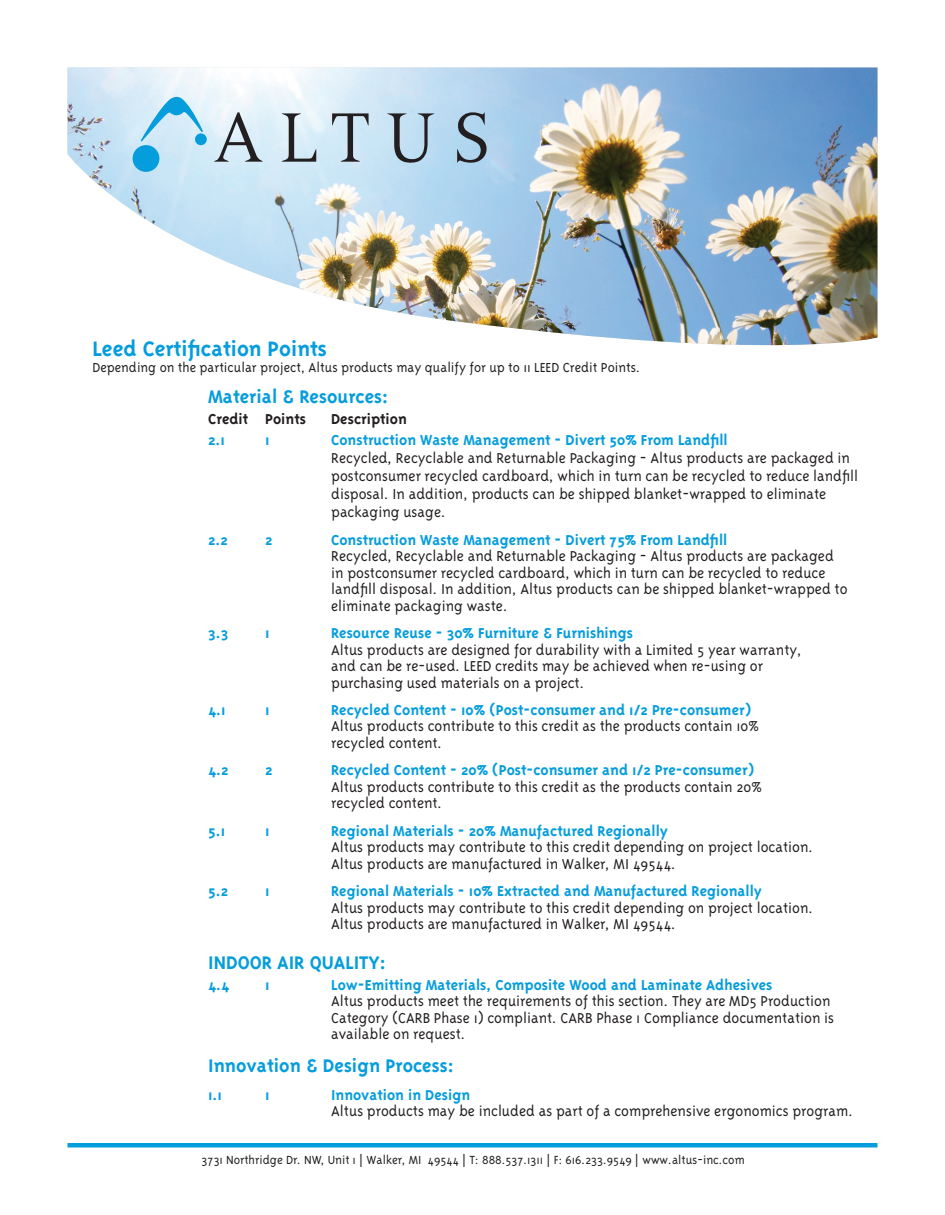
<style>
.page{position:relative;width:945px;height:1215px;background:#fff}
.page>*{position:absolute;margin:0;border:0;box-sizing:border-box;transform-origin:0 0}
.t1{font:700 24px "Triplex";color:#069ddc}
.t2{font:700 21px "Triplex";color:#069ddc}
.t3{font:300 16.5px/16.5px "Triplex";color:#231f20}
.t4{font:700 16.5px "Triplex";color:#069ddc}
.t5{font:700 16.5px "Triplex";color:#231f20}
.t6{font:300 15px "Triplex";color:#231f20}
.t7{font:300 13.5px "Triplex";color:#231f20}
</style>
<div class="page">
<img style="left:68px;top:68px;width:809px;height:278px">
<div style="left:68px;top:1143px;width:810px;height:5px;background:#069ddc"></div>
<div style="left:133px;top:145px;width:26px;height:27px;background:#069ddc;border-radius:50%"></div>
<div style="left:195px;top:133px;width:12px;height:12px;background:#069ddc;border-radius:50%"></div>
<svg style="left:141px;top:97px;width:62px;height:45px;background:#a5d9f1"></svg>
<svg style="left:214px;top:112px;width:49px;height:50px;background:#b5c2c9"></svg>
<svg style="left:282px;top:113px;width:34px;height:49px;background:#b1bec5"></svg>
<svg style="left:332px;top:113px;width:37px;height:49px;background:#a7b9c5"></svg>
<svg style="left:387px;top:113px;width:47px;height:50px;background:#9db3c3"></svg>
<svg style="left:457px;top:112px;width:30px;height:51px;background:#839bad"></svg>
<h1 class="t1" style="left:92px;top:335px;width:236px">Leed Certification Points</h1>
<p class="t6" style="left:92px;top:359px;width:549px">Depending on the particular project, Altus products may qualify for up to 11 LEED Credit Points.</p>
<p class="t2" style="left:208px;top:385px;width:182px">Material &amp; Resources:</p>
<p class="t5" style="left:208px;top:410px;width:99px">Credit Points</p>
<p class="t5" style="left:331px;top:410px;width:77px">Description</p>
<p class="t4" style="left:208px;top:431px;width:18px">2.1</p>
<p class="t4" style="left:265px;top:431px;width:6px">1</p>
<p class="t4" style="left:331px;top:431px;width:398px">Construction Waste Management - Divert 50% From Landfill</p>
<p class="t3" style="left:331px;top:449px;width:528px;line-height:18px">Recycled, Recyclable and Returnable Packaging - Altus products are packaged in postconsumer recycled cardboard, which in turn can be recycled to reduce landfill disposal. In addition, products can be shipped blanket-wrapped to eliminate packaging usage.</p>
<p class="t4" style="left:208px;top:530px;width:21px">2.2</p>
<p class="t4" style="left:265px;top:530px;width:9px">2</p>
<p class="t4" style="left:331px;top:530px;width:398px">Construction Waste Management - Divert 75% From Landfill</p>
<p class="t3" style="left:331px;top:548px;width:518px">Recycled, Recyclable and Returnable Packaging - Altus products are packaged in postconsumer recycled cardboard, which in turn can be recycled to reduce landfill disposal. In addition, Altus products can be shipped blanket-wrapped to eliminate packaging waste.</p>
<p class="t4" style="left:208px;top:624px;width:22px">3.3</p>
<p class="t4" style="left:265px;top:624px;width:6px">1</p>
<p class="t4" style="left:331px;top:624px;width:303px">Resource Reuse - 30% Furniture &amp; Furnishings</p>
<p class="t3" style="left:331px;top:641px;width:472px">Altus products are designed for durability with a Limited 5 year warranty, and can be re-used. LEED credits may be achieved when re-using or purchasing used materials on a project.</p>
<p class="t4" style="left:208px;top:701px;width:19px">4.1</p>
<p class="t4" style="left:265px;top:701px;width:6px">1</p>
<p class="t4" style="left:331px;top:701px;width:421px">Recycled Content - 10% (Post-consumer and 1/2 Pre-consumer)</p>
<p class="t3" style="left:331px;top:718px;width:429px">Altus products contribute to this credit as the products contain 10% recycled content.</p>
<p class="t4" style="left:208px;top:761px;width:22px">4.2</p>
<p class="t4" style="left:265px;top:761px;width:9px">2</p>
<p class="t4" style="left:331px;top:761px;width:424px">Recycled Content - 20% (Post-consumer and 1/2 Pre-consumer)</p>
<p class="t3" style="left:331px;top:778px;width:432px">Altus products contribute to this credit as the products contain 20% recycled content.</p>
<p class="t4" style="left:208px;top:822px;width:18px">5.1</p>
<p class="t4" style="left:265px;top:822px;width:6px">1</p>
<p class="t4" style="left:331px;top:822px;width:338px">Regional Materials - 20% Manufactured Regionally</p>
<p class="t3" style="left:331px;top:839px;width:483px">Altus products may contribute to this credit depending on project location.<br>Altus products are manufactured in Walker, MI 49544.</p>
<p class="t4" style="left:208px;top:882px;width:21px">5.2</p>
<p class="t4" style="left:265px;top:882px;width:6px">1</p>
<p class="t4" style="left:331px;top:882px;width:432px">Regional Materials - 10% Extracted and Manufactured Regionally</p>
<p class="t3" style="left:331px;top:899px;width:483px">Altus products may contribute to this credit depending on project location.<br>Altus products are manufactured in Walker, MI 49544.</p>
<p class="t2" style="left:208px;top:951px;width:180px">INDOOR AIR QUALITY:</p>
<p class="t4" style="left:208px;top:976px;width:23px">4.4</p>
<p class="t4" style="left:265px;top:976px;width:6px">1</p>
<p class="t4" style="left:331px;top:976px;width:443px">Low-Emitting Materials, Composite Wood and Laminate Adhesives</p>
<p class="t3" style="left:331px;top:993px;width:504px">Altus products meet the requirements of this section. They are MD5 Production<br>Category (CARB Phase 1) compliant. CARB Phase 1 Compliance documentation is available on request.</p>
<p class="t2" style="left:208px;top:1054px;width:247px">Innovation &amp; Design Process:</p>
<p class="t4" style="left:208px;top:1085px;width:15px">1.1</p>
<p class="t4" style="left:265px;top:1085px;width:6px">1</p>
<p class="t4" style="left:331px;top:1085px;width:141px">Innovation in Design</p>
<p class="t3" style="left:331px;top:1103px;width:523px">Altus products may be included as part of a comprehensive ergonomics program.</p>
<p class="t7" style="left:202px;top:1152px;width:545px">3731 Northridge Dr. NW, Unit 1 | Walker, MI 49544 | T: 888.537.1311 | F: 616.233.9549 | www.altus-inc.com</p>
</div>
